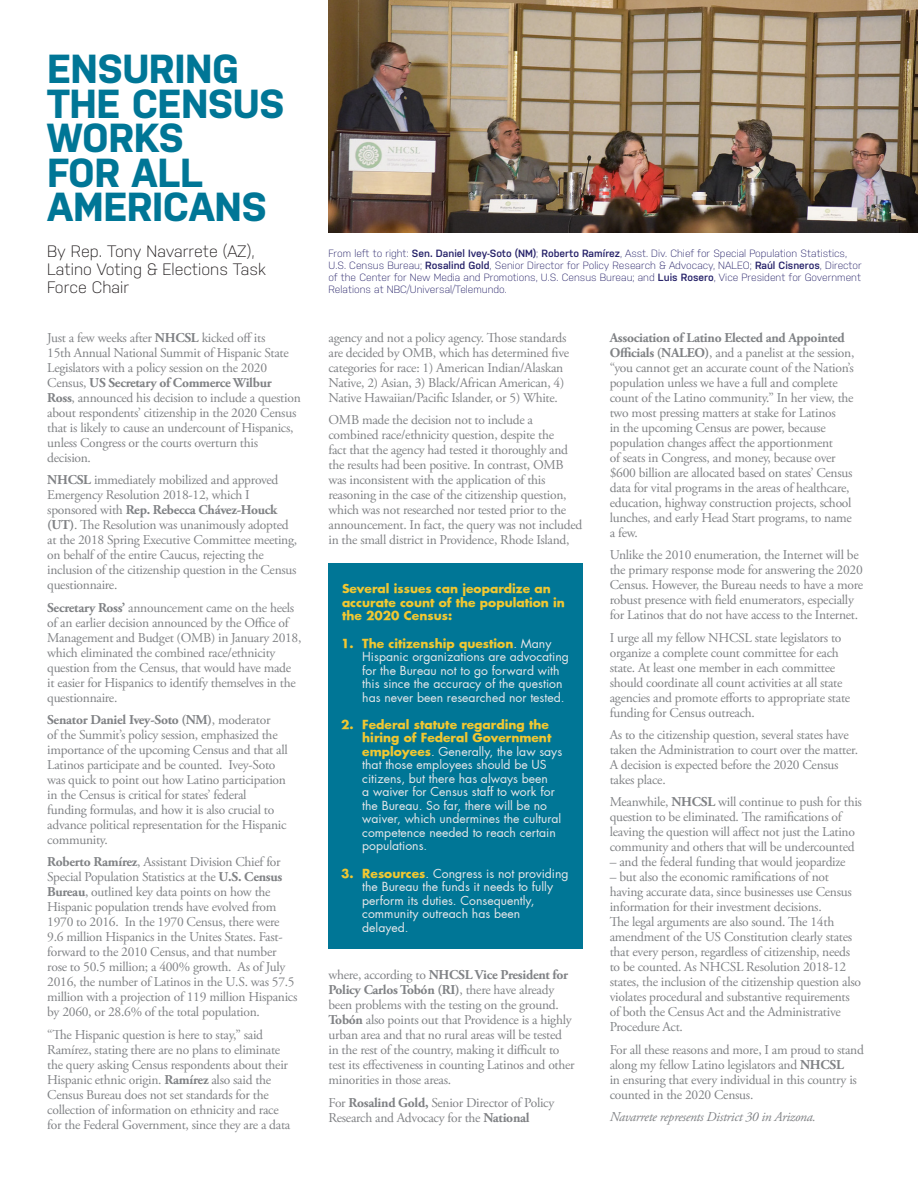
<style>
.page{position:relative;width:918px;height:1188px;background:#fff}
.page>*{position:absolute;margin:0;border:0;box-sizing:border-box;transform-origin:0 0}
.Header_Title{font:700 40.5px/34.5px "Nudista";letter-spacing:-.01em;color:#007696}
.Name{font:300 16.5px/18px "Nudista";color:#231f20}
.Paragraph_Texts{font:13.5px/15px "Adobe Garamond Pro";letter-spacing:-.02em;color:#808285}
.Paragraph_Texts-2{font:italic 13.5px "Adobe Garamond Pro";letter-spacing:-.02em;color:#808285}
.t1{font:12px/13.5px "Futura";color:#e6e7e9}
.Paragraph_Texts-3{font:700 12px/13.5px "Futura";color:#f1c731}
.Name-2{font:300 10.5px/12px "Nudista";color:#28246a}
.s1{font-weight:700}
.s2{font-weight:600}
.s3{font-weight:700;color:#f1c731}
</style>
<div class="page">
<div style="left:328px;top:563px;width:255px;height:386px;background:#007696"></div>
<img style="left:328px;top:0;width:590px;height:233px">
<p class="Header_Title" style="left:47px;top:48px;width:239px">ENSURING<br>THE CENSUS<br>WORKS<br>FOR ALL<br>AMERICANS</p>
<p class="Name" style="left:47px;top:242px;width:220px">By Rep. Tony Navarrete (AZ),<br>Latino Voting &amp; Elections Task<br>Force Chair</p>
<p class="Paragraph_Texts" style="left:47px;top:331px;width:255px">Just a few weeks after <span class="s1">NHCSL</span> kicked off its<br>15th Annual National Summit of Hispanic State Legislators with a policy session on the 2020<br>Census, <span class="s1">US Secretary of Commerce Wilbur Ross</span>, announced his decision to include a question about respondents’ citizenship in the 2020 Census that is likely to cause an undercount of Hispanics, unless Congress or the courts overturn this decision.</p>
<p class="Paragraph_Texts" style="left:47px;top:473px;width:251px"><span class="s1">NHCSL</span> immediately mobilized and approved Emergency Resolution 2018-12, which I sponsored with <span class="s1">Rep. Rebecca Chávez-Houck (UT)</span>. The Resolution was unanimously adopted at the 2018 Spring Executive Committee meeting, on behalf of the entire Caucus, rejecting the inclusion of the citizenship question in the Census questionnaire.</p>
<p class="Paragraph_Texts" style="left:47px;top:600px;width:256px"><span class="s1">Secretary Ross’</span> announcement came on the heels of an earlier decision announced by the Office of Management and Budget (OMB) in January 2018, which eliminated the combined race/ethnicity question from the Census, that would have made it easier for Hispanics to identify themselves in the questionnaire.</p>
<p class="Paragraph_Texts" style="left:47px;top:713px;width:242px"><span class="s1">Senator Daniel Ivey-Soto (NM)</span>, moderator<br>of the Summit’s policy session, emphasized the importance of the upcoming Census and that all Latinos participate and be counted. Ivey-Soto was quick to point out how Latino participation in the Census is critical for states’ federal funding formulas, and how it is also crucial to advance political representation for the Hispanic community.</p>
<p class="Paragraph_Texts" style="left:47px;top:855px;width:252px"><span class="s1">Roberto Ramírez</span>, Assistant Division Chief for Special Population Statistics at the <span class="s1">U.S. Census Bureau</span>, outlined key data points on how the Hispanic population trends have evolved from 1970 to 2016. In the 1970 Census, there were 9.6 million Hispanics in the Unites States. Fast&shy;forward to the 2010 Census, and that number rose to 50.5 million; a 400% growth. As of July 2016, the number of Latinos in the U.S. was 57.5 million with a projection of 119 million Hispanics by 2060, or 28.6% of the total population.</p>
<p class="Paragraph_Texts" style="left:47px;top:1028px;width:245px">“The Hispanic question is here to stay,” said Ramírez, stating there are no plans to eliminate the query asking Census respondents about their Hispanic ethnic origin. <span class="s1">Ramírez</span> also said the Census Bureau does not set standards for the collection of information on ethnicity and race for the Federal Government, since they are a data</p>
<p class="Name-2" style="left:328px;top:247px;width:535px">From left to right: <span class="s2">Sen. Daniel Ivey-Soto (NM)</span>; <span class="s2">Roberto Ramírez</span>, Asst. Div. Chief for Special Population Statistics, U.S. Census Bureau; <span class="s2">Rosalind Gold</span>, Senior Director for Policy Research &amp; Advocacy, NALEO; <span class="s2">Raúl Cisneros</span>, Director of the Center for New Media and Promotions, U.S. Census Bureau; and <span class="s2">Luis Rosero</span>, Vice President for Government Relations at NBC/Universal/Telemundo.</p>
<p class="Paragraph_Texts" style="left:328px;top:331px;width:242px">agency and not a policy agency. Those standards are decided by OMB, which has determined five categories for race: 1) American Indian/Alaskan Native, 2) Asian, 3) Black/African American, 4)<br>Native Hawaiian/Pacific Islander, or 5) White.</p>
<p class="Paragraph_Texts" style="left:328px;top:413px;width:255px">OMB made the decision not to include a combined race/ethnicity question, despite the<br>fact that the agency had tested it thoroughly and the results had been positive. In contrast, OMB was inconsistent with the application of this reasoning in the case of the citizenship question, which was not researched nor tested prior to the announcement. In fact, the query was not included in the small district in Providence, Rhode Island,</p>
<p class="Paragraph_Texts-3" style="left:342px;top:582px;width:224px">Several issues can jeopardize an accurate count of the population in the 2020 Census:</p>
<p class="t1" style="left:362px;top:637px;width:208px;text-indent:-21px"><span class="s3">1. The citizenship question</span>. Many Hispanic organizations are advocating for the Bureau not to go forward with this since the accuracy of the question has never been researched nor tested.</p>
<p class="t1" style="left:362px;top:718px;width:202px;text-indent:-21px"><span class="s3">2. Federal statute regarding the hiring of Federal Government employees</span>. Generally, the law says that those employees should be US citizens, but there has always been<br>a waiver for Census staff to work for the Bureau. So far, there will be no waiver, which undermines the cultural competence needed to reach certain populations.</p>
<p class="t1" style="left:362px;top:867px;width:208px;text-indent:-21px"><span class="s3">3. Resources</span>. Congress is not providing the Bureau the funds it needs to fully perform its duties. Consequently, community outreach has been delayed.</p>
<p class="Paragraph_Texts" style="left:328px;top:968px;width:248px">where, according to <span class="s1">NHCSL Vice President for Policy Carlos Tobón (RI)</span>, there have already been problems with the testing on the ground.<br><span class="s1">Tobón</span> also points out that Providence is a highly urban area and that no rural areas will be tested in the rest of the country, making it difficult to test its effectiveness in counting Latinos and other minorities in those areas.</p>
<p class="Paragraph_Texts" style="left:328px;top:1095px;width:227px">For <span class="s1">Rosalind Gold,</span> Senior Director of Policy<br>Research and Advocacy for the <span class="s1">National</span></p>
<p class="Paragraph_Texts" style="left:610px;top:331px;width:246px"><span class="s1">Association of Latino Elected and Appointed Officials (NALEO)</span>, and a panelist at the session, “you cannot get an accurate count of the Nation’s population unless we have a full and complete count of the Latino community.” In her view, the two most pressing matters at stake for Latinos<br>in the upcoming Census are power, because population changes affect the apportionment<br>of seats in Congress, and money, because over $600 billion are allocated based on states’ Census data for vital programs in the areas of healthcare, education, highway construction projects, school lunches, and early Head Start programs, to name a few.</p>
<p class="Paragraph_Texts" style="left:610px;top:548px;width:255px">Unlike the 2010 enumeration, the Internet will be the primary response mode for answering the 2020<br>Census. However, the Bureau needs to have a more robust presence with field enumerators, especially for Latinos that do not have access to the Internet.</p>
<p class="Paragraph_Texts" style="left:610px;top:630px;width:242px">I urge all my fellow NHCSL state legislators to organize a complete count committee for each state. At least one member in each committee should coordinate all count activities at all state agencies and promote efforts to appropriate state funding for Census outreach.</p>
<p class="Paragraph_Texts" style="left:610px;top:728px;width:250px">As to the citizenship question, several states have taken the Administration to court over the matter.<br>A decision is expected before the 2020 Census takes place.</p>
<p class="Paragraph_Texts" style="left:610px;top:795px;width:254px">Meanwhile, <span class="s1">NHCSL</span> will continue to push for this question to be eliminated. The ramifications of leaving the question will affect not just the Latino community and others that will be undercounted</p>
<p class="Paragraph_Texts" style="left:610px;top:855px;width:237px">– and the federal funding that would jeopardize</p>
<p class="Paragraph_Texts" style="left:610px;top:870px;width:253px">– but also the economic ramifications of not having accurate data, since businesses use Census information for their investment decisions.<br>The legal arguments are also sound. The 14th amendment of the US Constitution clearly states that every person, regardless of citizenship, needs to be counted. As NHCSL Resolution 2018-12 states, the inclusion of the citizenship question also violates procedural and substantive requirements of both the Census Act and the Administrative Procedure Act.</p>
<p class="Paragraph_Texts" style="left:610px;top:1043px;width:256px">For all these reasons and more, I am proud to stand along my fellow Latino legislators and <span class="s1">NHCSL<br></span>in ensuring that every individual in this country is counted in the 2020 Census.</p>
<p class="Paragraph_Texts-2" style="left:610px;top:1109px;width:208px">Navarrete represents District 30 in Arizona.</p>
</div>
